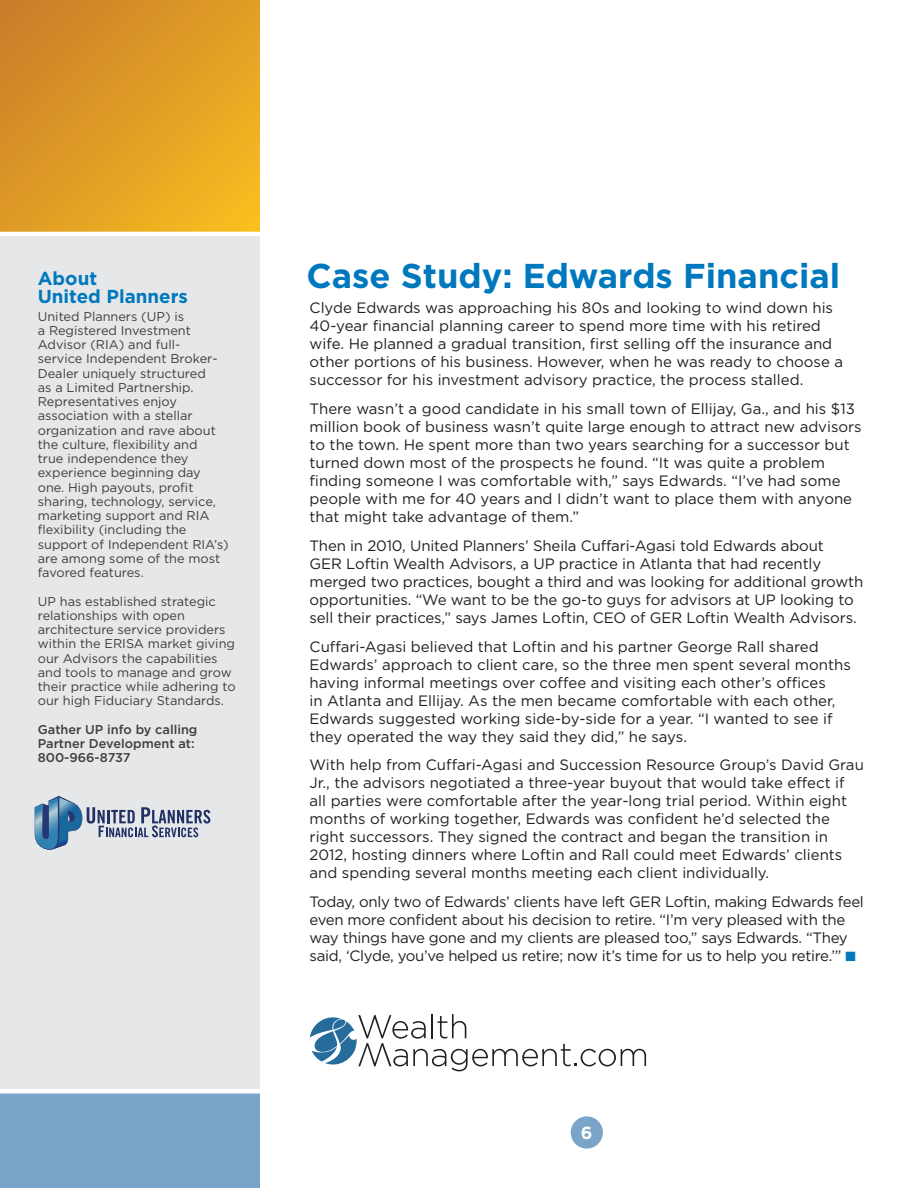
<style>
.page{position:relative;width:918px;height:1188px;background:#fff}
.page>*{position:absolute;margin:0;border:0;box-sizing:border-box;transform-origin:0 0}
.t1{font:700 34.5px "Gotham";color:#0078bd}
.t2{font:700 18.75px/18.8px "Gotham";color:#0078bd}
.t3{font:700 17.7px "Gotham";color:#fff}
.t4{font:15px/18px "Gotham";color:#231f20}
.t5{font:15px/18px "Gotham";letter-spacing:-.02em;color:#231f20}
.t6{font:12.75px/14.2px "Gotham";color:#3e3e3f}
.t7{font:500 12.75px/14.2px "Gotham";color:#3e3e3f}
.s1{color:#0078bd}
</style>
<div class="page">
<div style="left:0;top:235px;width:259px;height:899px;background:#e6e7e9"></div>
<svg style="left:0;top:0;width:259px;height:232px;background:#df9c25"></svg>
<div style="left:0;top:1090px;width:259px;height:98px;background:#7aa4c8"></div>
<hr style="left:0;top:232px;width:265px;height:4px;background:#fff">
<div style="left:0;top:1089px;width:265px;height:5px;background:#fff"></div>
<div style="left:571px;top:1116px;width:32px;height:33px;background:#7aa4c8;border-radius:50%"></div>
<svg style="left:35px;top:796px;width:175px;height:54px"></svg>
<svg style="left:310px;top:1014px;width:336px;height:57px"></svg>
<p class="t2" style="left:38px;top:268px;width:152px">About<br>United Planners</p>
<p class="t6" style="left:38px;top:309px;width:192px">United Planners (UP) is<br>a Registered Investment<br>Advisor (RIA) and full-<br>service Independent Broker-<br>Dealer uniquely structured<br>as a Limited Partnership.<br>Representatives enjoy association with a stellar organization and rave about the culture, flexibility and<br>true independence they experience beginning day one. High payouts, profit sharing, technology, service, marketing support and RIA flexibility (including the support of Independent RIA’s) are among some of the most favored features.</p>
<p class="t6" style="left:38px;top:594px;width:199px">UP has established strategic relationships with open architecture service providers within the ERISA market giving our Advisors the capabilities and tools to manage and grow their practice while adhering to our high Fiduciary Standards.</p>
<p class="t7" style="left:38px;top:722px;width:161px">Gather UP info by calling<br>Partner Development at:<br>800-966-8737</p>
<h1 class="t1" style="left:306px;top:256px;width:535px">Case Study: Edwards Financial</h1>
<p class="t4" style="left:310px;top:299px;width:535px">Clyde Edwards was approaching his 80s and looking to wind down his 40-year financial planning career to spend more time with his retired wife. He planned a gradual transition, first selling off the insurance and other portions of his business. However, when he was ready to choose a successor for his investment advisory practice, the process stalled.</p>
<p class="t4" style="left:310px;top:399px;width:554px">There wasn’t a good candidate in his small town of Ellijay, Ga., and his $13 million book of business wasn’t quite large enough to attract new advisors to the town. He spent more than two years searching for a successor but turned down most of the prospects he found. “It was quite a problem finding someone I was comfortable with,” says Edwards. “I’ve had some people with me for 40 years and I didn’t want to place them with anyone that might take advantage of them.”</p>
<p class="t4" style="left:310px;top:536px;width:555px">Then in 2010, United Planners’ Sheila Cuffari-Agasi told Edwards about<br>GER Loftin Wealth Advisors, a UP practice in Atlanta that had recently merged two practices, bought a third and was looking for additional growth opportunities. “We want to be the go-to guys for advisors at UP looking to sell their practices,” says James Loftin, CEO of GER Loftin Wealth Advisors.</p>
<p class="t4" style="left:310px;top:637px;width:543px">Cuffari-Agasi believed that Loftin and his partner George Rall shared Edwards’ approach to client care, so the three men spent several months having informal meetings over coffee and visiting each other’s offices<br>in Atlanta and Ellijay. As the men became comfortable with each other, Edwards suggested working side-by-side for a year. “I wanted to see if they operated the way they said they did,” he says.</p>
<p class="t4" style="left:310px;top:756px;width:556px">With help from Cuffari-Agasi and Succession Resource Group’s David Grau Jr., the advisors negotiated a three-year buyout that would take effect if all parties were comfortable after the year-long trial period. Within eight months of working together, Edwards was confident he’d selected the right successors. They signed the contract and began the transition in 2012, hosting dinners where Loftin and Rall could meet Edwards’ clients and spending several months meeting each client individually.</p>
<p class="t5" style="left:310px;top:893px;width:556px">Today, only two of Edwards’ clients have left GER Loftin, making Edwards feel even more confident about his decision to retire. “I’m very pleased with the way things have gone and my clients are pleased too,” says Edwards. “They said, ‘Clyde, you’ve helped us retire; now it’s time for us to help you retire.’” <span class="s1">■</span></p>
<p class="t3" style="left:581px;top:1123px;width:13px">6</p>
</div>
